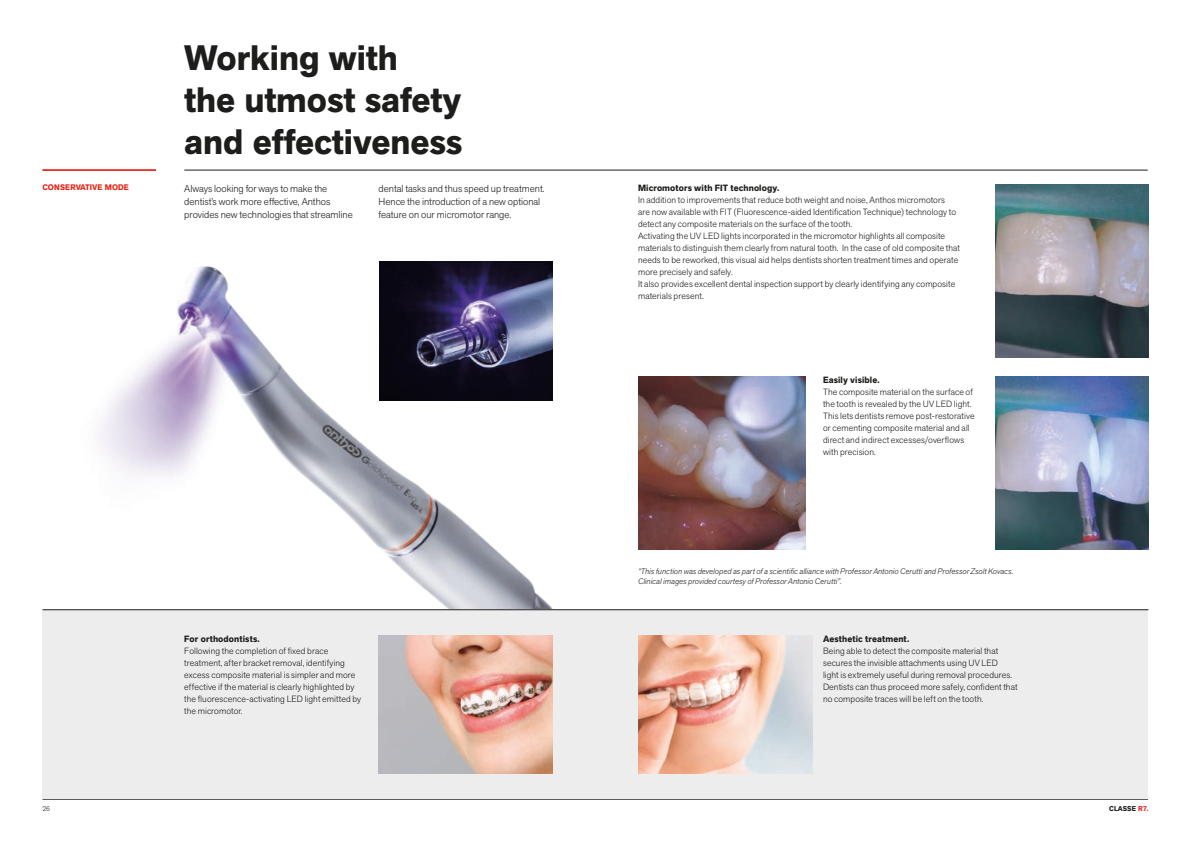
<style>
.page{position:relative;width:1191px;height:842px;background:#fff}
.page>*{position:absolute;margin:0;border:0;box-sizing:border-box;transform-origin:0 0}
.t1{font:700 35px/42px "Akzid Grtsk Next";color:#1d1d1b}
.t2{font:300 10px/13px "Akzid Grtsk Next";color:#1d1d1b}
.t3{font:300 9px/12px "Akzid Grtsk Next";letter-spacing:.01em;color:#1d1d1b}
.t4{font:700 9px "Akzid Grtsk Next";letter-spacing:.01em;color:#1d1d1b}
.t5{font:italic 300 8px/9.6px "Akzid Grtsk Next";letter-spacing:.005em;color:#1d1d1b}
.t6{font:700 8px "Akzid Grtsk Next";letter-spacing:.01em;color:#e72419}
.t7{font:700 7px "Akzid Grtsk Next";letter-spacing:.01em;color:#1d1d1b}
.t8{font:300 7px "Akzid Grtsk Next";color:#1d1d1b}
.s1{color:#e72419}
</style>
<div class="page">
<hr style="left:184px;top:170px;width:963px;height:1px;background:#1d1d1b">
<hr style="left:43px;top:799px;width:1104px;height:1px;background:#1d1d1b">
<img style="left:42px;top:261px;width:511px;height:349px">
<div style="left:43px;top:610px;width:1104px;height:189px;background:#ededed"></div>
<hr style="left:43px;top:609px;width:1105px;height:1px;background:#1d1d1b">
<img style="left:380px;top:262px;width:173px;height:139px">
<img style="left:638px;top:635px;width:174px;height:139px">
<img style="left:378px;top:635px;width:175px;height:139px">
<img style="left:638px;top:377px;width:167px;height:173px">
<img style="left:995px;top:184px;width:153px;height:173px">
<img style="left:995px;top:377px;width:153px;height:173px">
<hr style="left:43px;top:170px;width:113px;height:1px;background:#e72419">
<h1 class="t1" style="left:184px;top:37px;width:280px">Working with<br>the utmost safety and effectiveness</h1>
<p class="t6" style="left:43px;top:182px;width:88px">CONSERVATIVE MODE</p>
<p class="t2" style="left:184px;top:182px;width:170px">Always looking for ways to make the dentist’s work more effective, Anthos provides new technologies that streamline</p>
<p class="t2" style="left:378px;top:182px;width:168px">dental tasks and thus speed up treatment.<br>Hence the introduction of a new optional feature on our micromotor range.</p>
<p class="t4" style="left:184px;top:633px;width:77px">For orthodontists.</p>
<p class="t3" style="left:184px;top:644px;width:178px">Following the completion of fixed brace treatment, after bracket removal, identifying excess composite material is simpler and more effective if the material is clearly highlighted by the fluorescence-activating LED light emitted by the micromotor.</p>
<p class="t4" style="left:638px;top:182px;width:143px">Micromotors with FIT technology.</p>
<p class="t3" style="left:638px;top:194px;width:323px">In addition to improvements that reduce both weight and noise, Anthos micromotors<br>are now available with FIT (Fluorescence-aided Identification Technique) technology to detect any composite materials on the surface of the tooth.<br>Activating the UV LED lights incorporated in the micromotor highlights all composite materials to distinguish them clearly from natural tooth. In the case of old composite that needs to be reworked, this visual aid helps dentists shorten treatment times and operate more precisely and safely.<br>It also provides excellent dental inspection support by clearly identifying any composite materials present.</p>
<p class="t4" style="left:823px;top:374px;width:58px">Easily visible.</p>
<p class="t3" style="left:823px;top:386px;width:153px">The composite material on the surface of the tooth is revealed by the UV LED light.<br>This lets dentists remove post-restorative or cementing composite material and all direct and indirect excesses/overflows with precision.</p>
<p class="t5" style="left:638px;top:566px;width:377px">“This function was developed as part of a scientific alliance with Professor Antonio Cerutti and Professor Zsolt Kovacs.<br>Clinical images provided courtesy of Professor Antonio Cerutti”.</p>
<p class="t4" style="left:823px;top:633px;width:88px">Aesthetic treatment.</p>
<p class="t3" style="left:823px;top:644px;width:196px">Being able to detect the composite material that secures the invisible attachments using UV LED<br>light is extremely useful during removal procedures.<br>Dentists can thus proceed more safely, confident that no composite traces will be left on the tooth.</p>
<p class="t8" style="left:43px;top:804px;width:9px">26</p>
<p class="t7" style="left:1109px;top:804px;width:41px">CLASSE <span class="s1">R7.</span></p>
</div>
